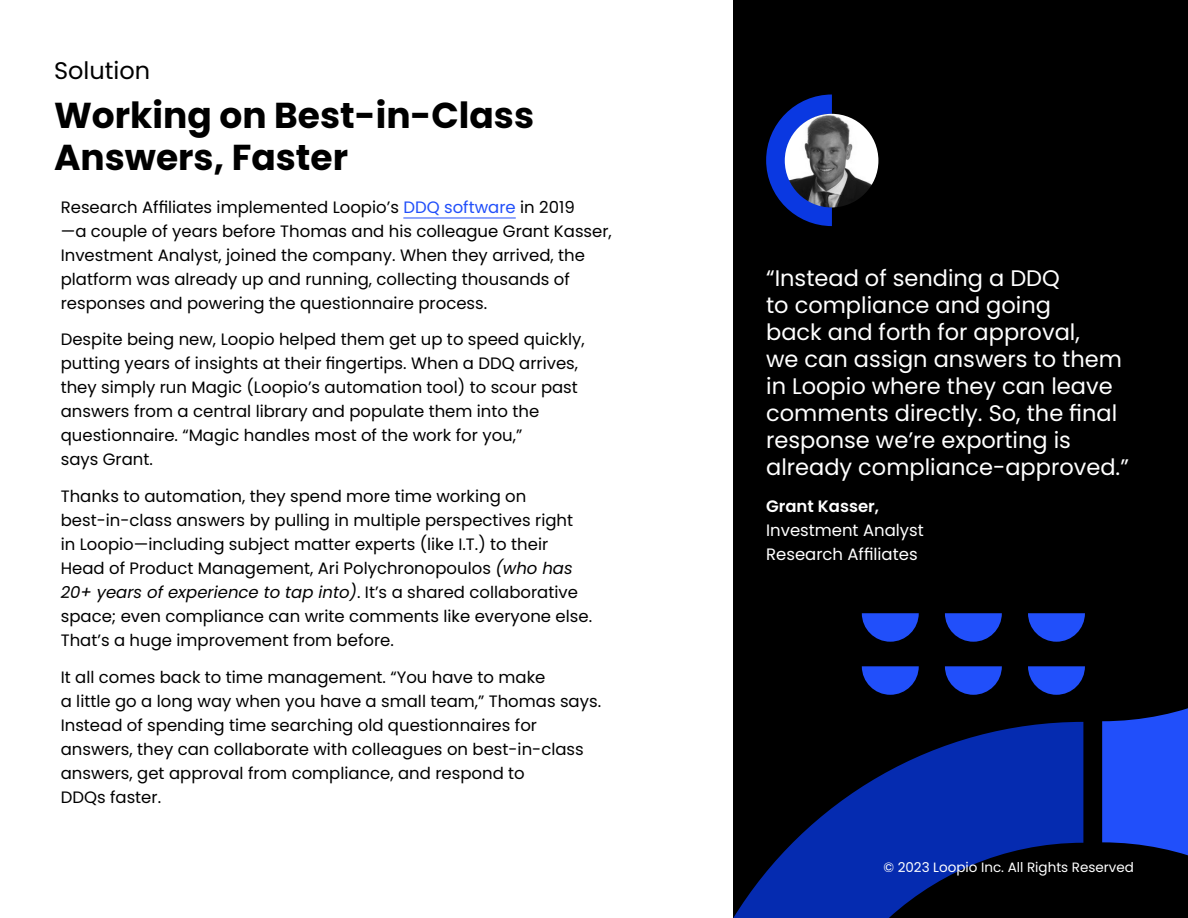
<style>
.page{position:relative;width:1188px;height:918px;background:#fff}
.page>*{position:absolute;margin:0;border:0;box-sizing:border-box;transform-origin:0 0}
.t1{font:700 36px/42px "Poppins";color:#000}
.h2_-_title{font:24px "Poppins";color:#000}
.quote{font:22.5px/27px "Poppins";color:#fff}
.bullets{font:16.5px/24px "Poppins";color:#000}
.t2{font:16.5px/24px "Poppins";color:#fff}
.t3{font:600 16.5px "Poppins";color:#fff}
.copyright{font:13.5px "Poppins";color:#fff}
.s1{color:#214ffa}
.s2{font-style:italic}
</style>
<div class="page">
<div style="left:734px;top:0;width:454px;height:918px;background:#000"></div>
<svg style="left:733px;top:722px;width:350px;height:196px;fill:#052bb0"></svg>
<svg style="left:1102px;top:708px;width:86px;height:148px;background:#1c45da"></svg>
<svg style="left:1028px;top:666px;width:57px;height:29px"></svg>
<svg style="left:1028px;top:613px;width:57px;height:29px"></svg>
<svg style="left:945px;top:666px;width:57px;height:29px"></svg>
<svg style="left:945px;top:613px;width:57px;height:29px"></svg>
<svg style="left:862px;top:666px;width:57px;height:29px"></svg>
<svg style="left:862px;top:613px;width:57px;height:29px"></svg>
<svg style="left:766px;top:94px;width:66px;height:132px"></svg>
<img style="left:785px;top:114px;width:93px;height:93px;border-radius:47px">
<hr style="left:403px;top:218px;width:113px;height:1px;background:#214ffa">
<p class="h2_-_title" style="left:54px;top:57px;width:98px">Solution</p>
<p class="t1" style="left:54px;top:95px;width:482px">Working on Best-in-Class<br>Answers, Faster</p>
<p class="bullets" style="left:61px;top:195px;width:553px">Research Affiliates implemented Loopio’s <span class="s1">DDQ software</span> in 2019<br>—a couple of years before Thomas and his colleague Grant Kasser, Investment Analyst, joined the company. When they arrived, the platform was already up and running, collecting thousands of responses and powering the questionnaire process.</p>
<p class="bullets" style="left:61px;top:328px;width:525px">Despite being new, Loopio helped them get up to speed quickly, putting years of insights at their fingertips. When a DDQ arrives, they simply run Magic (Loopio’s automation tool) to scour past answers from a central library and populate them into the questionnaire. “Magic handles most of the work for you,”<br>says Grant.</p>
<p class="bullets" style="left:61px;top:484px;width:533px">Thanks to automation, they spend more time working on best-in-class answers by pulling in multiple perspectives right<br>in Loopio—including subject matter experts (like I.T.) to their Head of Product Management, Ari Polychronopoulos <span class="s2">(who has 20+ years of experience to tap into)</span>. It’s a shared collaborative space; even compliance can write comments like everyone else.<br>That’s a huge improvement from before.</p>
<p class="bullets" style="left:61px;top:665px;width:542px">It all comes back to time management. “You have to make<br>a little go a long way when you have a small team,” Thomas says.<br>Instead of spending time searching old questionnaires for answers, they can collaborate with colleagues on best-in-class answers, get approval from compliance, and respond to<br>DDQs faster.</p>
<p class="quote" style="left:766px;top:264px;width:364px">“Instead of sending a DDQ<br>to compliance and going<br>back and forth for approval,<br>we can assign answers to them in Loopio where they can leave comments directly. So, the final response we’re exporting is already compliance-approved.”</p>
<p class="t3" style="left:766px;top:497px;width:114px">Grant Kasser,</p>
<p class="t2" style="left:766px;top:518px;width:159px">Investment Analyst<br>Research Affiliates</p>
<p class="copyright" style="left:883px;top:860px;width:252px">© 2023 Loopio Inc. All Rights Reserved</p>
</div>
